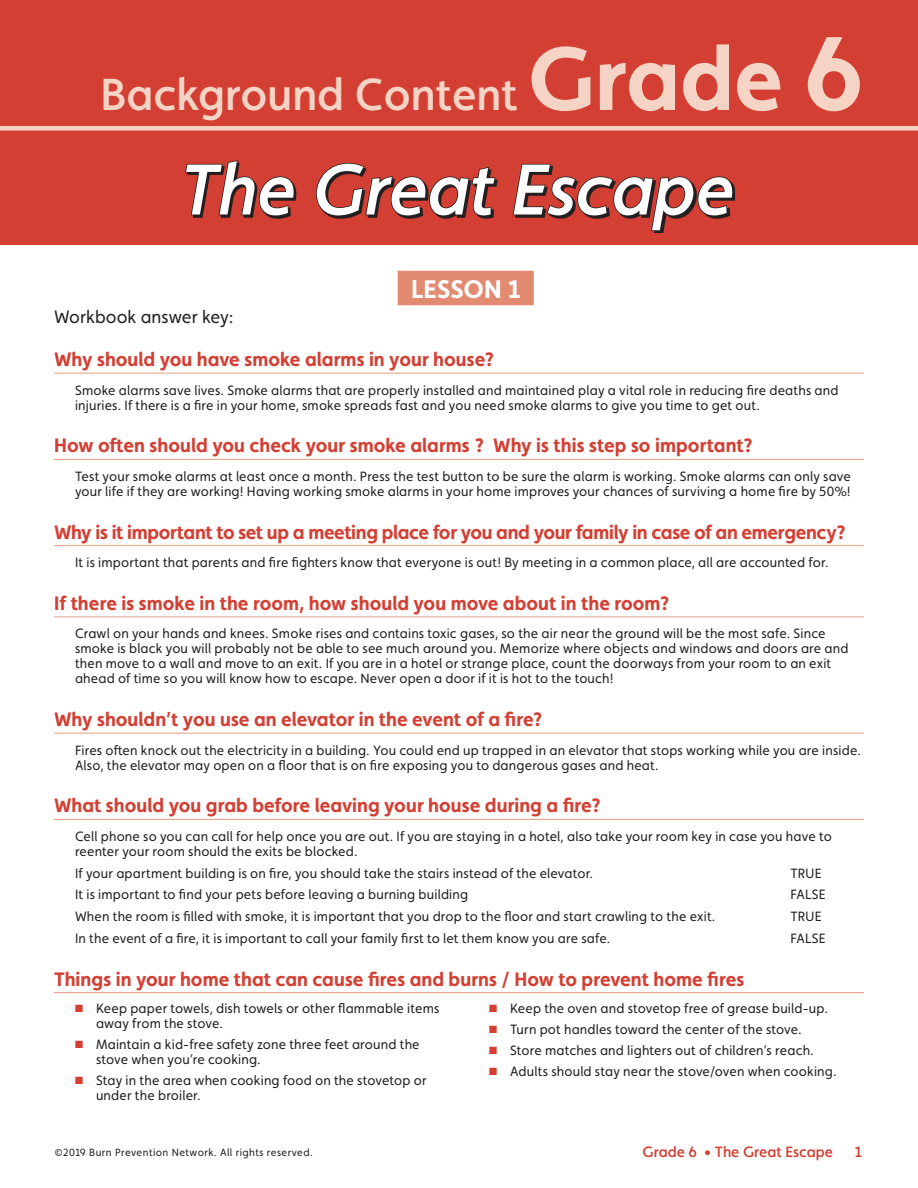
<style>
.page{position:relative;width:918px;height:1188px;background:#fff}
.page>*{position:absolute;margin:0;border:0;box-sizing:border-box;transform-origin:0 0}
.t1{font:italic 500 72px "Faricy New";color:#fff}
.t2{font:500 45px "Faricy New";color:#f5d3c5}
.t3{font:700 25.5px "Faricy New";letter-spacing:-.005em;color:#fff}
.t4{font:700 19.5px "Faricy New";color:#d43f33}
.t5{font:18px "Faricy New";color:#231f20}
.t6{font:500 15px "Faricy New";color:#d43f33}
.t7{font:13.5px/15px "Faricy New";letter-spacing:.015em;color:#231f20}
.t8{font:10.5px "Faricy New";letter-spacing:.04em;color:#231f20}
.s1{font-weight:700;font-size:90px}
.s2{font-weight:700;font-size:105px}
.s3{color:#d43f33}
</style>
<div class="page">
<div style="left:0;top:0;width:918px;height:244px;background:#d43f33"></div>
<svg style="left:185px;top:160px;width:110px;height:57px"></svg>
<svg style="left:316px;top:162px;width:180px;height:55px"></svg>
<svg style="left:512px;top:163px;width:222px;height:69px"></svg>
<div style="left:0;top:126px;width:918px;height:5px;background:#f5d3c5"></div>
<div style="left:398px;top:271px;width:136px;height:34px;background:#e38b71"></div>
<hr style="left:54px;top:373px;width:810px;height:1px;background:#e69c84">
<hr style="left:54px;top:459px;width:810px;height:1px;background:#e69c84">
<hr style="left:54px;top:545px;width:810px;height:1px;background:#e69c84">
<hr style="left:54px;top:617px;width:810px;height:1px;background:#e69c84">
<hr style="left:54px;top:733px;width:810px;height:1px;background:#e69c84">
<hr style="left:54px;top:819px;width:810px;height:1px;background:#e69c84">
<hr style="left:54px;top:992px;width:810px;height:1px;background:#e69c84">
<h2 class="t2" style="left:101px;top:68px;width:765px">Background Content <span class="s1">Grade</span> <span class="s2">6</span></h2>
<h1 class="t1" style="left:180px;top:147px;width:556px">The Great Escape</h1>
<h3 class="t3" style="left:411px;top:273px;width:111px">LESSON 1</h3>
<h3 class="t5" style="left:54px;top:307px;width:181px">Workbook answer key:</h3>
<h3 class="t4" style="left:54px;top:347px;width:442px">Why should you have smoke alarms in your house?</h3>
<p class="t7" style="left:75px;top:382px;width:765px">Smoke alarms save lives. Smoke alarms that are properly installed and maintained play a vital role in reducing fire deaths and injuries. If there is a fire in your home, smoke spreads fast and you need smoke alarms to give you time to get out.</p>
<h3 class="t4" style="left:54px;top:434px;width:700px">How often should you check your smoke alarms ? Why is this step so important?</h3>
<p class="t7" style="left:75px;top:469px;width:777px">Test your smoke alarms at least once a month. Press the test button to be sure the alarm is working. Smoke alarms can only save your life if they are working! Having working smoke alarms in your home improves your chances of surviving a home fire by 50%!</p>
<h3 class="t4" style="left:54px;top:520px;width:793px">Why is it important to set up a meeting place for you and your family in case of an emergency?</h3>
<p class="t7" style="left:75px;top:555px;width:755px">It is important that parents and fire fighters know that everyone is out! By meeting in a common place, all are accounted for.</p>
<h3 class="t4" style="left:54px;top:591px;width:617px">If there is smoke in the room, how should you move about in the room?</h3>
<p class="t7" style="left:75px;top:626px;width:775px">Crawl on your hands and knees. Smoke rises and contains toxic gases, so the air near the ground will be the most safe. Since smoke is black you will probably not be able to see much around you. Memorize where objects and windows and doors are and then move to a wall and move to an exit. If you are in a hotel or strange place, count the doorways from your room to an exit ahead of time so you will know how to escape. Never open a door if it is hot to the touch!</p>
<h3 class="t4" style="left:54px;top:707px;width:490px">Why shouldn’t you use an elevator in the event of a fire?</h3>
<p class="t7" style="left:75px;top:742px;width:787px">Fires often knock out the electricity in a building. You could end up trapped in an elevator that stops working while you are inside.<br>Also, the elevator may open on a floor that is on fire exposing you to dangerous gases and heat.</p>
<h3 class="t4" style="left:54px;top:794px;width:548px">What should you grab before leaving your house during a fire?</h3>
<p class="t7" style="left:75px;top:829px;width:758px">Cell phone so you can call for help once you are out. If you are staying in a hotel, also take your room key in case you have to reenter your room should the exits be blocked.</p>
<p class="t7" style="left:75px;top:865px;width:520px">If your apartment building is on fire, you should take the stairs instead of the elevator.</p>
<p class="t7" style="left:790px;top:865px;width:33px">TRUE</p>
<p class="t7" style="left:75px;top:887px;width:395px">It is important to find your pets before leaving a burning building</p>
<p class="t7" style="left:790px;top:887px;width:37px">FALSE</p>
<p class="t7" style="left:75px;top:909px;width:642px">When the room is filled with smoke, it is important that you drop to the floor and start crawling to the exit.</p>
<p class="t7" style="left:790px;top:909px;width:33px">TRUE</p>
<p class="t7" style="left:75px;top:931px;width:537px">In the event of a fire, it is important to call your family first to let them know you are safe.</p>
<p class="t7" style="left:790px;top:931px;width:37px">FALSE</p>
<h3 class="t4" style="left:54px;top:967px;width:692px">Things in your home that can cause fires and burns / How to prevent home fires</h3>
<p class="t7" style="left:96px;top:1001px;width:345px;text-indent:-21px"><span class="s3">■</span> Keep paper towels, dish towels or other flammable items away from the stove.</p>
<p class="t7" style="left:96px;top:1037px;width:325px;text-indent:-21px"><span class="s3">■</span> Maintain a kid-free safety zone three feet around the stove when you’re cooking.</p>
<p class="t7" style="left:96px;top:1073px;width:332px;text-indent:-21px"><span class="s3">■</span> Stay in the area when cooking food on the stovetop or under the broiler.</p>
<p class="t7" style="left:489px;top:1001px;width:341px"><span class="s3">■</span> Keep the oven and stovetop free of grease build-up.</p>
<p class="t7" style="left:489px;top:1022px;width:314px"><span class="s3">■</span> Turn pot handles toward the center of the stove.</p>
<p class="t7" style="left:489px;top:1043px;width:326px"><span class="s3">■</span> Store matches and lighters out of children’s reach.</p>
<p class="t7" style="left:489px;top:1064px;width:349px"><span class="s3">■</span> Adults should stay near the stove/oven when cooking.</p>
<p class="t8" style="left:55px;top:1146px;width:259px">©2019 Burn Prevention Network. All rights reserved.</p>
<p class="t6" style="left:643px;top:1143px;width:192px">Grade 6 • The Great Escape</p>
<p class="t6" style="left:855px;top:1143px;width:9px">1</p>
</div>
